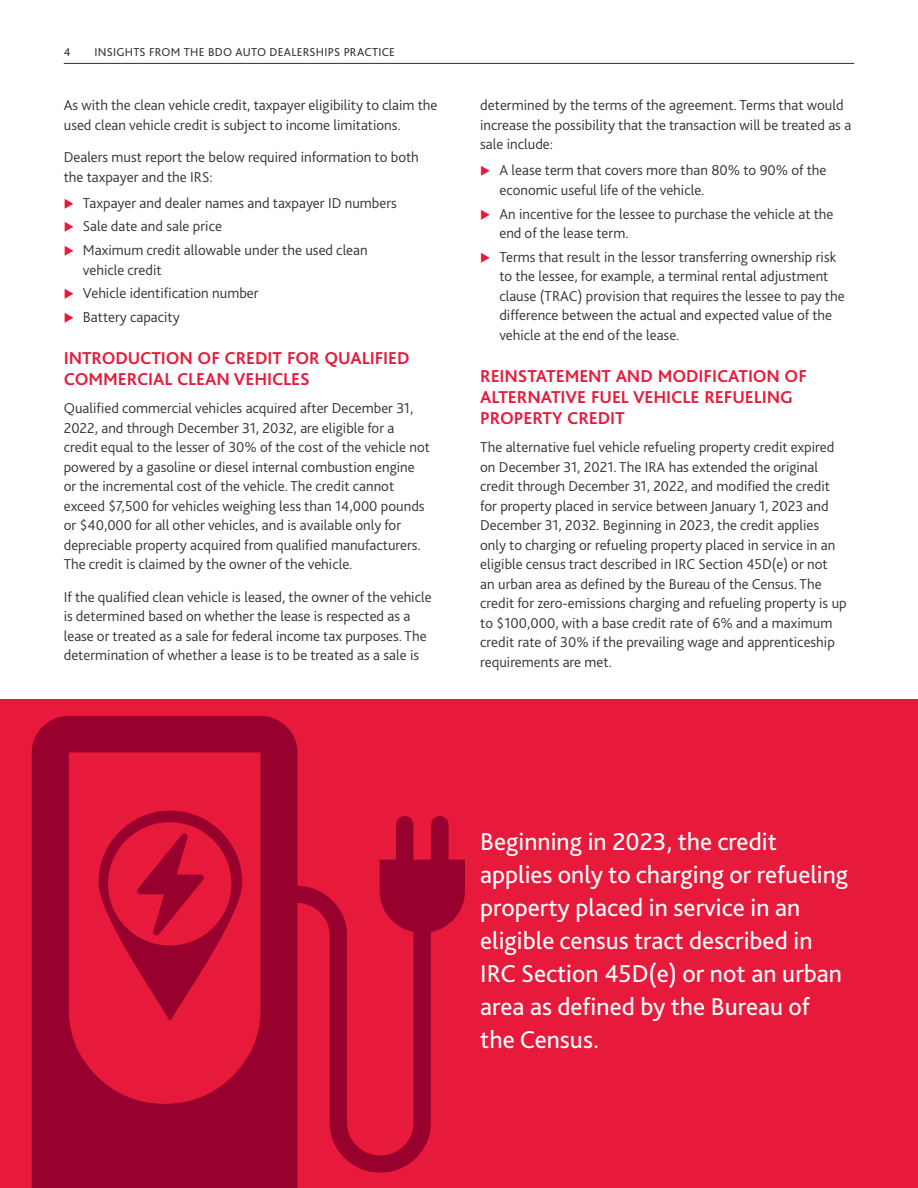
<style>
.page{position:relative;width:918px;height:1188px;background:#fff}
.page>*{position:absolute;margin:0;border:0;box-sizing:border-box;transform-origin:0 0}
.Callout{font:25.5px/33px "Bliss Pro";color:#fff}
.Subhead_1{font:700 18px/21px "Bliss Pro";letter-spacing:-.005em;color:#e81a3b}
.Body_copy{font:300 15px/19.5px "Bliss Pro";color:#333}
.Body_less_space{font:300 15px/19.5px "Bliss Pro";color:#333}
.t1{font:12px "Bliss Pro";letter-spacing:.02em;color:#333}
</style>
<div class="page">
<div style="left:0;top:700px;width:918px;height:488px;background:#e81a3b"></div>
<svg style="left:32px;top:716px;width:433px;height:472px"></svg>
<svg style="left:108px;top:822px;width:123px;height:124px"></svg>
<hr style="left:64px;top:63px;width:790px;height:1px;background:#333">
<p class="t1" style="left:64px;top:44px;width:8px">4</p>
<p class="t1" style="left:94px;top:44px;width:302px">INSIGHTS FROM THE BDO AUTO DEALERSHIPS PRACTICE</p>
<p class="Body_copy" style="left:64px;top:95px;width:375px">As with the clean vehicle credit, taxpayer eligibility to claim the used clean vehicle credit is subject to income limitations.</p>
<p class="Body_less_space" style="left:64px;top:147px;width:357px">Dealers must report the below required information to both the taxpayer and the IRS:</p>
<p class="Body_copy" style="left:83px;top:192px;width:315px">Taxpayer and dealer names and taxpayer ID numbers</p>
<p class="Body_copy" style="left:83px;top:216px;width:141px">Sale date and sale price</p>
<p class="Body_copy" style="left:83px;top:240px;width:286px">Maximum credit allowable under the used clean vehicle credit</p>
<p class="Body_copy" style="left:83px;top:283px;width:177px">Vehicle identification number</p>
<p class="Body_copy" style="left:83px;top:307px;width:98px">Battery capacity</p>
<p class="Subhead_1" style="left:64px;top:347px;width:347px">INTRODUCTION OF CREDIT FOR QUALIFIED<br>COMMERCIAL CLEAN VEHICLES</p>
<p class="Body_copy" style="left:64px;top:398px;width:368px">Qualified commercial vehicles acquired after December 31, 2022, and through December 31, 2032, are eligible for a credit equal to the lesser of 30% of the cost of the vehicle not powered by a gasoline or diesel internal combustion engine or the incremental cost of the vehicle. The credit cannot exceed $7,500 for vehicles weighing less than 14,000 pounds or $40,000 for all other vehicles, and is available only for depreciable property acquired from qualified manufacturers.<br>The credit is claimed by the owner of the vehicle.</p>
<p class="Body_less_space" style="left:64px;top:586px;width:369px">If the qualified clean vehicle is leased, the owner of the vehicle is determined based on whether the lease is respected as a lease or treated as a sale for federal income tax purposes. The determination of whether a lease is to be treated as a sale is</p>
<p class="Body_less_space" style="left:480px;top:95px;width:373px">determined by the terms of the agreement. Terms that would increase the possibility that the transaction will be treated as a sale include:</p>
<p class="Body_copy" style="left:499px;top:160px;width:329px">A lease term that covers more than 80% to 90% of the economic useful life of the vehicle.</p>
<p class="Body_copy" style="left:499px;top:203px;width:336px">An incentive for the lessee to purchase the vehicle at the end of the lease term.</p>
<p class="Body_copy" style="left:499px;top:247px;width:347px">Terms that result in the lessor transferring ownership risk to the lessee, for example, a terminal rental adjustment clause (TRAC) provision that requires the lessee to pay the difference between the actual and expected value of the vehicle at the end of the lease.</p>
<p class="Subhead_1" style="left:480px;top:365px;width:328px">REINSTATEMENT AND MODIFICATION OF<br>ALTERNATIVE FUEL VEHICLE REFUELING<br>PROPERTY CREDIT</p>
<p class="Body_copy" style="left:480px;top:437px;width:368px">The alternative fuel vehicle refueling property credit expired on December 31, 2021. The IRA has extended the original credit through December 31, 2022, and modified the credit for property placed in service between January 1, 2023 and December 31, 2032. Beginning in 2023, the credit applies only to charging or refueling property placed in service in an eligible census tract described in IRC Section 45D(e) or not<br>an urban area as defined by the Bureau of the Census. The credit for zero-emissions charging and refueling property is up to $100,000, with a base credit rate of 6% and a maximum credit rate of 30% if the prevailing wage and apprenticeship requirements are met.</p>
<p class="Callout" style="left:480px;top:825px;width:369px">Beginning in 2023, the credit applies only to charging or refueling property placed in service in an eligible census tract described in<br>IRC Section 45D(e) or not an urban area as defined by the Bureau of the Census.</p>
</div>
